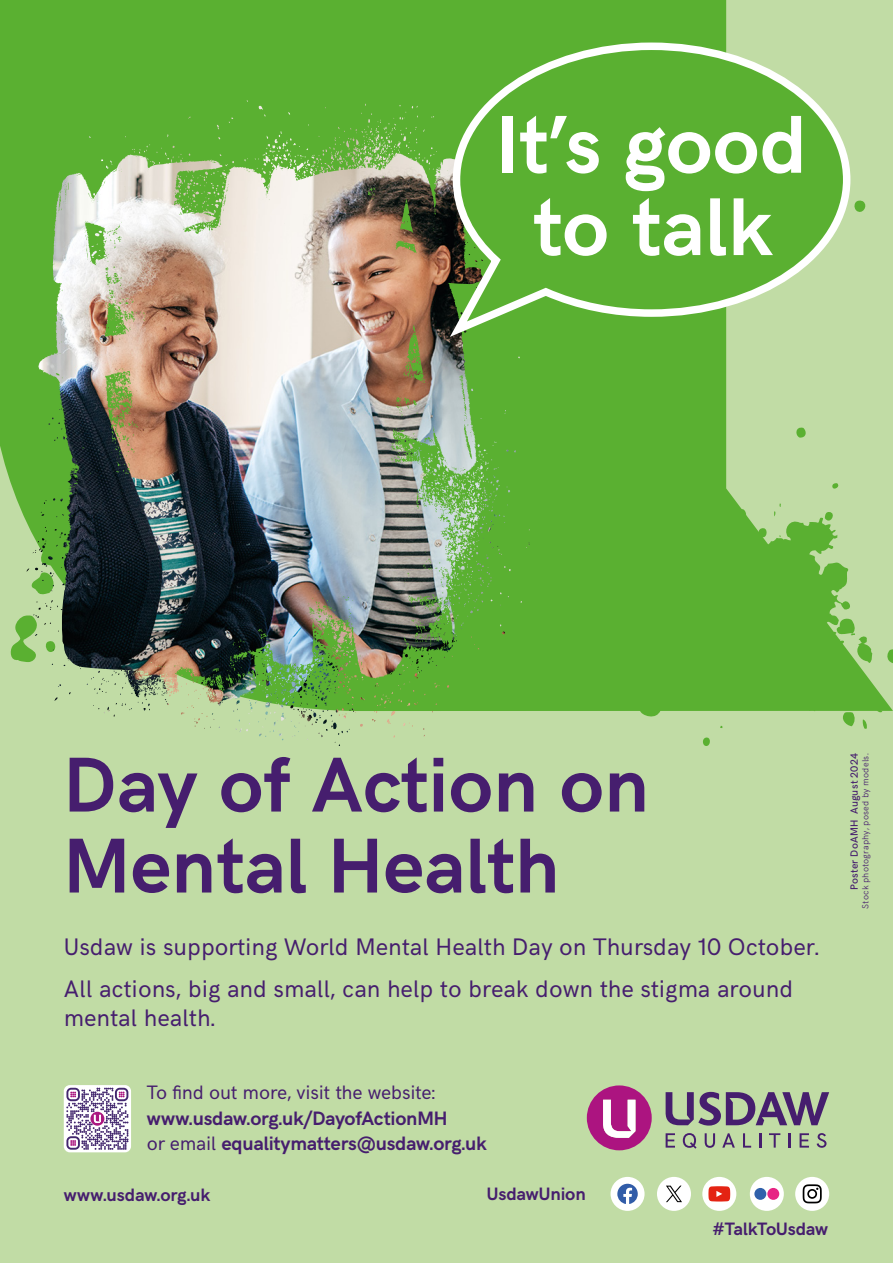
<style>
.page{position:relative;width:893px;height:1263px;background:#c1dca5}
.page>*{position:absolute;margin:0;border:0;box-sizing:border-box;transform-origin:0 0}
.t1{font:700 78px/81px "HK Grotesk";color:#461e6e}
.t2{font:24px/41.5px "HK Grotesk";color:#461e6e}
.t3{font:700 19.5px/25.5px "HK Grotesk";letter-spacing:-.01em;color:#461e6e}
.t4{font:19.5px "HK Grotesk";letter-spacing:-.01em;color:#461e6e}
.t5{font:700 18px "HK Grotesk";letter-spacing:-.005em;color:#461e6e}
.t6{font:500 10.5px "HK Grotesk";letter-spacing:.015em;color:#461e6e}
.t7{font:300 9px "HK Grotesk";letter-spacing:.025em;color:#461e6e}
.s1{font-weight:400}
</style>
<div class="page">
<img style="left:0;top:0;width:727px;height:711px">
<svg style="left:414px;top:27px;width:452px;height:492px;fill:#5ab031"></svg>
<svg style="left:623px;top:426px;width:270px;height:320px;fill:#5ab031"></svg>
<img style="left:0;top:416px;width:242px;height:246px">
<div style="left:188px;top:100px;width:246px;height:29px;background:#5ab031"></div>
<svg style="left:441px;top:39px;width:413px;height:306px"></svg>
<div style="left:502px;top:116px;width:10px;height:57px;background:#fff"></div>
<svg style="left:520px;top:116px;width:79px;height:58px;background:#97cd7d"></svg>
<svg style="left:626px;top:116px;width:175px;height:75px;background:#93cb78"></svg>
<svg style="left:534px;top:198px;width:73px;height:58px;background:#9bcf83"></svg>
<svg style="left:633px;top:198px;width:67px;height:58px;background:#a2d28b"></svg>
<svg style="left:710px;top:198px;width:16px;height:58px"></svg>
<svg style="left:734px;top:198px;width:39px;height:57px;background:#a7d591"></svg>
<div style="left:795px;top:1177px;width:34px;height:34px;background:#fff;border-radius:50%"></div>
<svg style="left:803px;top:1184px;width:19px;height:19px"></svg>
<div style="left:750px;top:1177px;width:34px;height:34px;background:#fff;border-radius:50%"></div>
<div style="left:754px;top:1188px;width:12px;height:12px;background:#3061ab;border-radius:50%"></div>
<div style="left:767px;top:1188px;width:12px;height:12px;background:#e72484;border-radius:50%"></div>
<div style="left:611px;top:1177px;width:34px;height:34px;background:#fff;border-radius:50%"></div>
<svg style="left:617px;top:1184px;width:21px;height:20px"></svg>
<div style="left:657px;top:1177px;width:34px;height:34px;background:#fff;border-radius:50%"></div>
<svg style="left:666px;top:1185px;width:16px;height:17px"></svg>
<div style="left:702px;top:1177px;width:34px;height:34px;background:#fff;border-radius:50%"></div>
<svg style="left:708px;top:1186px;width:22px;height:15px"></svg>
<svg style="left:666px;top:1092px;width:163px;height:33px"></svg>
<svg style="left:587px;top:1085px;width:65px;height:65px"></svg>
<svg style="left:666px;top:1133px;width:9px;height:14px"></svg>
<svg style="left:722px;top:1133px;width:13px;height:14px"></svg>
<svg style="left:705px;top:1133px;width:10px;height:15px"></svg>
<svg style="left:683px;top:1133px;width:14px;height:16px"></svg>
<svg style="left:743px;top:1133px;width:8px;height:14px"></svg>
<svg style="left:800px;top:1133px;width:9px;height:14px"></svg>
<svg style="left:817px;top:1133px;width:9px;height:15px"></svg>
<svg style="left:788px;top:1133px;width:2px;height:14px"></svg>
<svg style="left:769px;top:1133px;width:11px;height:14px"></svg>
<svg style="left:759px;top:1133px;width:2px;height:14px"></svg>
<div style="left:64px;top:1085px;width:67px;height:67px;background:#fff;border-radius:6px"></div>
<svg style="left:66px;top:1088px;width:62px;height:62px"></svg>
<h1 class="t1" style="left:64px;top:738px;width:587px">Day of Action on<br>Mental Health</h1>
<p class="t2" style="left:64px;top:924px;width:757px">Usdaw is supporting World Mental Health Day on Thursday 10 October.<br>All actions, big and small, can help to break down the stigma around</p>
<p class="t2" style="left:64px;top:995px;width:153px">mental health.</p>
<p class="t6" style="left:846px;top:890px;width:138px;rotate:-90deg">Poster DoAMH August 2024</p>
<p class="t7" style="left:859px;top:909px;width:157px;rotate:-90deg">Stock photography, posed by models.</p>
<p class="t4" style="left:147px;top:1078px;width:290px">To find out more, visit the website:</p>
<p class="t3" style="left:147px;top:1104px;width:341px">www.usdaw.org.uk/DayofActionMH<br><span class="s1">or email</span> equalitymatters@usdaw.org.uk</p>
<p class="t5" style="left:64px;top:1181px;width:147px">www.usdaw.org.uk</p>
<p class="t5" style="left:487px;top:1180px;width:100px">UsdawUnion</p>
<p class="t5" style="left:712px;top:1215px;width:117px">#TalkToUsdaw</p>
</div>
